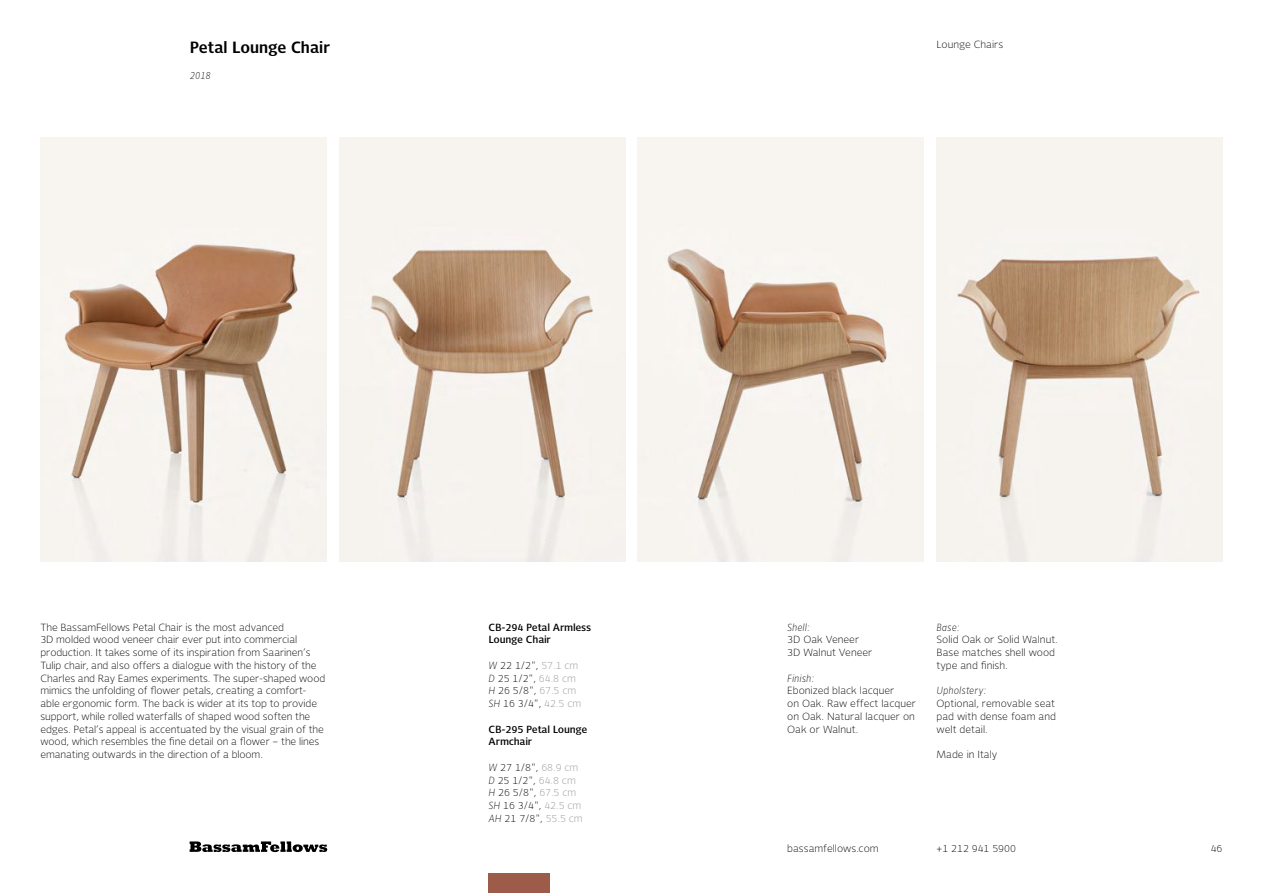
<style>
.page{position:relative;width:1263px;height:893px;background:#fff}
.page>*{position:absolute;margin:0;border:0;box-sizing:border-box;transform-origin:0 0}
.t1{font:700 16.5px "New Libris";color:#000}
.t2{font:300 10.5px/12.8px "New Libris";letter-spacing:-.01em;color:#000}
.t3{font:600 10.5px/12.8px "New Libris";color:#000}
.t4{font:italic 300 10.5px "New Libris";color:#000}
.s1{font-style:italic}
.s2{color:#939598}
</style>
<div class="page">
<svg style="left:190px;top:841px;width:137px;height:11px"></svg>
<div style="left:489px;top:873px;width:61px;height:20px;background:#9d5b4a"></div>
<img style="left:40px;top:137px;width:286px;height:424px">
<img style="left:339px;top:137px;width:286px;height:424px">
<img style="left:638px;top:137px;width:286px;height:424px">
<img style="left:936px;top:137px;width:286px;height:424px">
<h1 class="t1" style="left:190px;top:38px;width:142px">Petal Lounge Chair</h1>
<p class="t2" style="left:936px;top:38px;width:68px">Lounge Chairs</p>
<p class="t4" style="left:190px;top:69px;width:22px">2018</p>
<p class="t2" style="left:41px;top:620px;width:286px">The BassamFellows Petal Chair is the most advanced<br>3D molded wood veneer chair ever put into commercial production. It takes some of its inspiration from Saarinen’s Tulip chair, and also offers a dialogue with the history of the Charles and Ray Eames experiments. The super-shaped wood mimics the unfolding of flower petals, creating a comfort&shy;able ergonomic form. The back is wider at its top to provide support, while rolled waterfalls of shaped wood soften the edges. Petal’s appeal is accentuated by the visual grain of the wood, which resembles the fine detail on a flower – the lines emanating outwards in the direction of a bloom.</p>
<p class="t3" style="left:488px;top:620px;width:104px">CB-294 Petal Armless<br>Lounge Chair</p>
<p class="t2" style="left:488px;top:659px;width:94px"><span class="s1">W</span> 22 1/2", <span class="s2">57.1 cm<br></span><span class="s1">D</span> 25 1/2", <span class="s2">64.8 cm<br></span><span class="s1">H</span> 26 5/8", <span class="s2">67.5 cm<br></span><span class="s1">SH</span> 16 3/4", <span class="s2">42.5 cm</span></p>
<p class="t3" style="left:488px;top:722px;width:100px">CB-295 Petal Lounge<br>Armchair</p>
<p class="t2" style="left:488px;top:761px;width:96px"><span class="s1">W</span> 27 1/8", <span class="s2">68.9 cm<br></span><span class="s1">D</span> 25 1/2", <span class="s2">64.8 cm<br></span><span class="s1">H</span> 26 5/8", <span class="s2">67.5 cm<br></span><span class="s1">SH</span> 16 3/4", <span class="s2">42.5 cm<br></span><span class="s1">AH</span> 21 7/8", <span class="s2">55.5 cm</span></p>
<p class="t4" style="left:787px;top:621px;width:24px">Shell:</p>
<p class="t2" style="left:787px;top:633px;width:87px">3D Oak Veneer<br>3D Walnut Veneer</p>
<p class="t4" style="left:787px;top:672px;width:29px">Finish:</p>
<p class="t2" style="left:787px;top:684px;width:130px">Ebonized black lacquer<br>on Oak. Raw effect lacquer on Oak. Natural lacquer on<br>Oak or Walnut.</p>
<p class="t4" style="left:936px;top:621px;width:25px">Base:</p>
<p class="t2" style="left:936px;top:633px;width:123px">Solid Oak or Solid Walnut.<br>Base matches shell wood type and finish.</p>
<p class="t4" style="left:936px;top:685px;width:51px">Upholstery:</p>
<p class="t2" style="left:936px;top:697px;width:121px;text-align:justify">Optional, removable seat pad with dense foam and welt detail.</p>
<p class="t2" style="left:936px;top:748px;width:62px">Made in Italy</p>
<p class="t2" style="left:787px;top:842px;width:93px">bassamfellows.com</p>
<p class="t2" style="left:936px;top:842px;width:81px">+1 212 941 5900</p>
<p class="t2" style="left:1211px;top:842px;width:13px">46</p>
</div>
